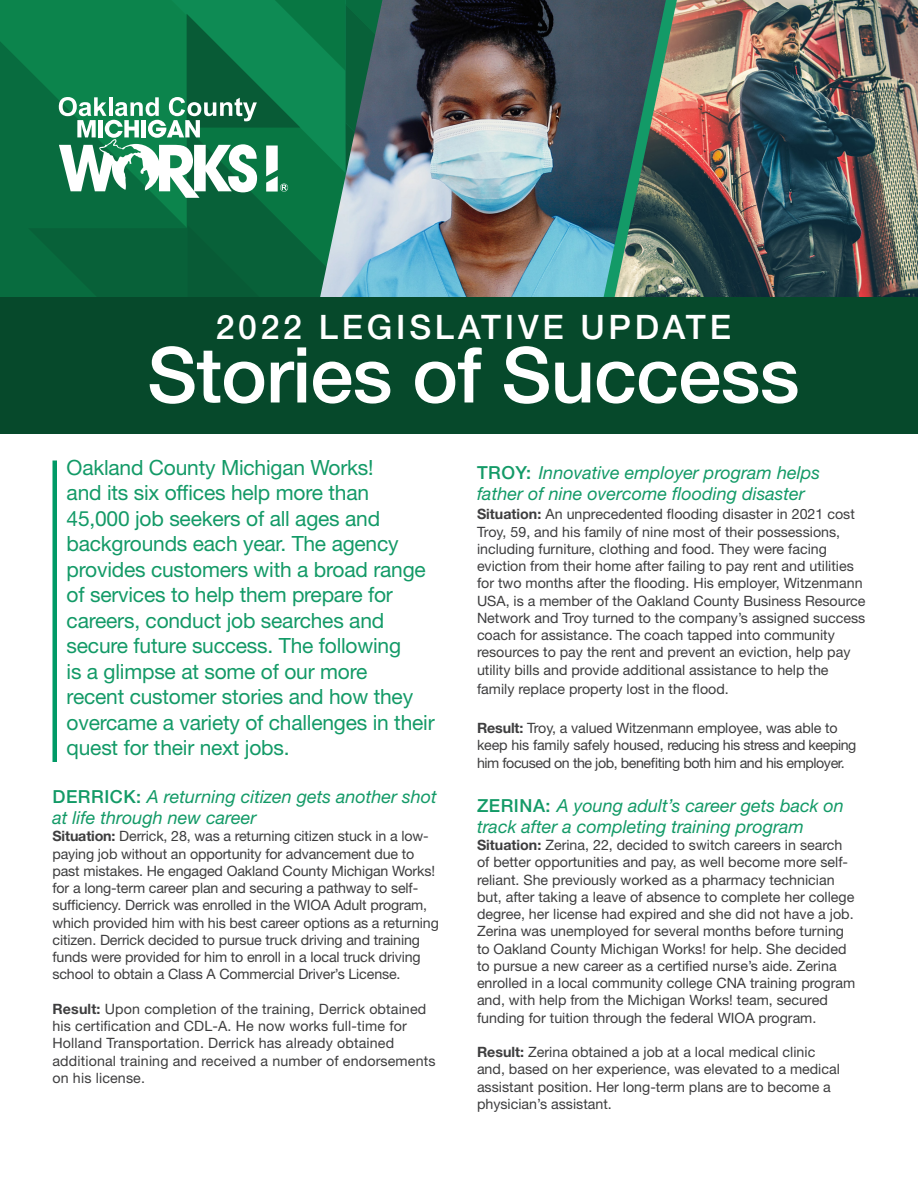
<style>
.page{position:relative;width:918px;height:1188px;background:#fff}
.page>*{position:absolute;margin:0;border:0;box-sizing:border-box;transform-origin:0 0}
.t1{font:500 77.1px "Helvetica Neue LT Std";letter-spacing:-.01em;color:#fff}
.t2{font:500 33.75px "Helvetica Neue LT Std";letter-spacing:.11em;color:#fff}
.t3{font:21px/25.5px "Helvetica Neue LT Std";letter-spacing:-.01em;color:#139a67}
.t4{font:italic 18px/21px "Helvetica Neue LT Std";color:#139a67}
.t5{font:14.25px/17.2px "Helvetica Neue LT Std";color:#3e3e3f}
.t6{font:14.25px/17.2px "Helvetica Neue LT Std";letter-spacing:-.03em;color:#3e3e3f}
.s1{font-weight:500;font-style:normal}
.s2{font-weight:700}
</style>
<div class="page">
<img style="left:666px;top:0;width:252px;height:298px">
<img style="left:650px;top:0;width:16px;height:298px">
<div style="left:52px;top:460px;width:5px;height:302px;background:#009a66"></div>
<img style="left:0;top:0;width:650px;height:298px">
<div style="left:0;top:298px;width:918px;height:136px;background:#06492b"></div>
<p class="t2" style="left:216px;top:307px;width:517px">2022 LEGISLATIVE UPDATE</p>
<p class="t1" style="left:147px;top:329px;width:654px">Stories of Success</p>
<p class="t3" style="left:67px;top:454px;width:370px">Oakland County Michigan Works!<br>and its six offices help more than 45,000 job seekers of all ages and backgrounds each year. The agency provides customers with a broad range of services to help them prepare for careers, conduct job searches and secure future success. The following<br>is a glimpse at some of our more<br>recent customer stories and how they overcame a variety of challenges in their quest for their next jobs.</p>
<p class="t4" style="left:52px;top:786px;width:386px"><span class="s1">DERRICK:</span> A returning citizen gets another shot at life through new career</p>
<p class="t5" style="left:52px;top:827px;width:388px"><span class="s2">Situation:</span> Derrick, 28, was a returning citizen stuck in a low&shy;paying job without an opportunity for advancement due to past mistakes. He engaged Oakland County Michigan Works! for a long-term career plan and securing a pathway to self&shy;sufficiency. Derrick was enrolled in the WIOA Adult program, which provided him with his best career options as a returning citizen. Derrick decided to pursue truck driving and training funds were provided for him to enroll in a local truck driving school to obtain a Class A Commercial Driver’s License.</p>
<p class="t5" style="left:52px;top:1000px;width:385px"><span class="s2">Result:</span> Upon completion of the training, Derrick obtained his certification and CDL-A. He now works full-time for Holland Transportation. Derrick has already obtained additional training and received a number of endorsements on his license.</p>
<p class="t4" style="left:477px;top:462px;width:345px"><span class="s1">TROY:</span> Innovative employer program helps father of nine overcome flooding disaster</p>
<p class="t5" style="left:477px;top:506px;width:390px"><span class="s2">Situation:</span> An unprecedented flooding disaster in 2021 cost Troy, 59, and his family of nine most of their possessions, including furniture, clothing and food. They were facing eviction from their home after failing to pay rent and utilities for two months after the flooding. His employer, Witzenmann USA, is a member of the Oakland County Business Resource Network and Troy turned to the company’s assigned success coach for assistance. The coach tapped into community resources to pay the rent and prevent an eviction, help pay utility bills and provide additional assistance to help the</p>
<p class="t5" style="left:477px;top:680px;width:253px">family replace property lost in the flood.</p>
<p class="t6" style="left:477px;top:719px;width:381px"><span class="s2">Result:</span> Troy, a valued Witzenmann employee, was able to keep his family safely housed, reducing his stress and keeping him focused on the job, benefiting both him and his employer.</p>
<p class="t4" style="left:477px;top:795px;width:368px"><span class="s1">ZERINA:</span> A young adult’s career gets back on track after a completing training program</p>
<p class="t5" style="left:477px;top:836px;width:380px"><span class="s2">Situation:</span> Zerina, 22, decided to switch careers in search of better opportunities and pay, as well become more self&shy;reliant. She previously worked as a pharmacy technician but, after taking a leave of absence to complete her college degree, her license had expired and she did not have a job.<br>Zerina was unemployed for several months before turning to Oakland County Michigan Works! for help. She decided to pursue a new career as a certified nurse’s aide. Zerina enrolled in a local community college CNA training program and, with help from the Michigan Works! team, secured funding for tuition through the federal WIOA program.</p>
<p class="t5" style="left:477px;top:1043px;width:364px"><span class="s2">Result:</span> Zerina obtained a job at a local medical clinic and, based on her experience, was elevated to a medical assistant position. Her long-term plans are to become a physician’s assistant.</p>
</div>
